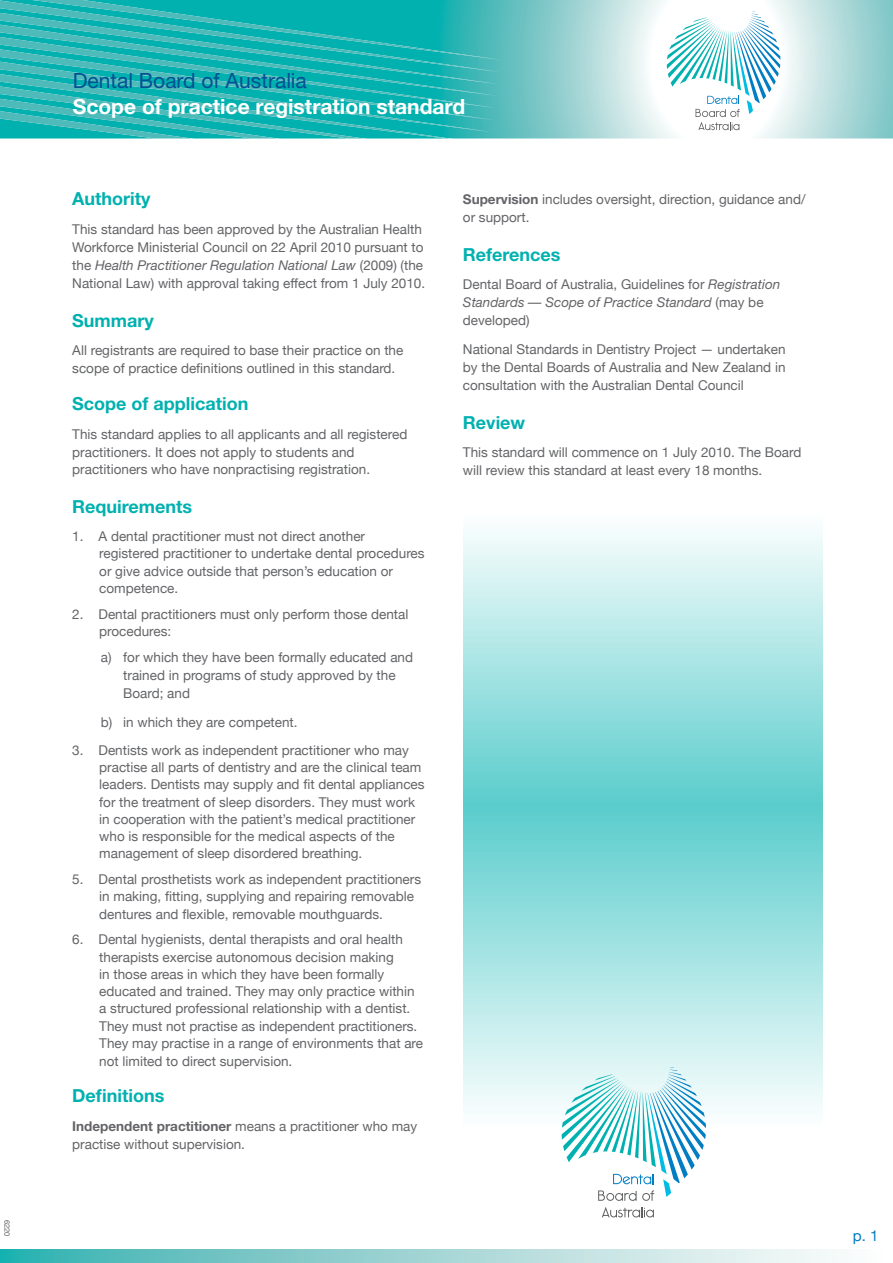
<style>
.page{position:relative;width:893px;height:1263px;background:#fff}
.page>*{position:absolute;margin:0;border:0;box-sizing:border-box;transform-origin:0 0}
.t1{font:700 21px "Helvetica Neue";color:#fff}
.t2{font:21px "Helvetica Neue";color:#005093}
.t3{font:700 18px "Helvetica Neue";color:#00b1b0}
.t4{font:15px "Helvetica Neue";color:#007dc3}
.t5{font:13.5px/18px "Helvetica Neue";color:#636467}
.t6{font:7.5px "Helvetica Neue";color:#636467}
.s1{font-style:italic}
.s2{font-weight:700}
</style>
<div class="page">
<svg style="left:502px;top:0;width:391px;height:138px;background:#b5dddd"></svg>
<svg style="left:0;top:0;width:502px;height:139px;background:#22b6b4"></svg>
<svg style="left:0;top:1249px;width:834px;height:14px;background:#9ad4d4"></svg>
<svg style="left:667px;top:12px;width:113px;height:118px"></svg>
<svg style="left:463px;top:531px;width:359px;height:579px;background:#a4e3e3"></svg>
<svg style="left:562px;top:1067px;width:144px;height:134px"></svg>
<svg style="left:602px;top:1207px;width:52px;height:10px"></svg>
<p class="t6" style="left:12px;top:1220px;width:18px;rotate:90deg">6220</p>
<h1 class="t2" style="left:73px;top:68px;width:236px">Dental Board of Australia</h1>
<h1 class="t1" style="left:73px;top:93px;width:394px">Scope of practice registration standard</h1>
<h2 class="t3" style="left:72px;top:188px;width:80px">Authority</h2>
<p class="t5" style="left:72px;top:220px;width:354px">This standard has been approved by the Australian Health Workforce Ministerial Council on 22 April 2010 pursuant to the <span class="s1">Health Practitioner Regulation National Law</span> (2009) (the National Law) with approval taking effect from 1 July 2010.</p>
<h2 class="t3" style="left:72px;top:309px;width:83px">Summary</h2>
<p class="t5" style="left:72px;top:341px;width:333px">All registrants are required to base their practice on the scope of practice definitions outlined in this standard.</p>
<h2 class="t3" style="left:72px;top:392px;width:178px">Scope of application</h2>
<p class="t5" style="left:72px;top:424px;width:337px">This standard applies to all applicants and all registered practitioners. It does not apply to students and practitioners who have nonpractising registration.</p>
<h2 class="t3" style="left:72px;top:496px;width:121px">Requirements</h2>
<p class="t5" style="left:99px;top:527px;width:327px;line-height:17.2px;text-indent:-27px">1. A dental practitioner must not direct another registered practitioner to undertake dental procedures or give advice outside that person’s education or competence.</p>
<p class="t5" style="left:99px;top:605px;width:311px;line-height:17.2px;text-indent:-27px">2. Dental practitioners must only perform those dental procedures:</p>
<p class="t5" style="left:123px;top:648px;width:291px;text-indent:-23px">a) for which they have been formally educated and trained in programs of study approved by the<br>Board; and</p>
<p class="t5" style="left:101px;top:713px;width:198px">b) in which they are competent.</p>
<p class="t5" style="left:99px;top:741px;width:327px;line-height:17.2px;text-indent:-27px">3. Dentists work as independent practitioner who may practise all parts of dentistry and are the clinical team leaders. Dentists may supply and fit dental appliances for the treatment of sleep disorders. They must work in cooperation with the patient’s medical practitioner who is responsible for the medical aspects of the management of sleep disordered breathing.</p>
<p class="t5" style="left:99px;top:870px;width:323px;line-height:17.2px;text-indent:-27px">5. Dental prosthetists work as independent practitioners in making, fitting, supplying and repairing removable dentures and flexible, removable mouthguards.</p>
<p class="t5" style="left:99px;top:931px;width:325px;line-height:17.4px;text-indent:-27px">6. Dental hygienists, dental therapists and oral health therapists exercise autonomous decision making<br>in those areas in which they have been formally educated and trained. They may only practice within a structured professional relationship with a dentist.<br>They must not practise as independent practitioners.<br>They may practise in a range of environments that are not limited to direct supervision.</p>
<h2 class="t3" style="left:72px;top:1085px;width:94px">Definitions</h2>
<p class="t5" style="left:72px;top:1117px;width:347px"><span class="s2">Independent practitioner</span> means a practitioner who may practise without supervision.</p>
<p class="t5" style="left:463px;top:190px;width:344px"><span class="s2">Supervision</span> includes oversight, direction, guidance and/ or support.</p>
<h2 class="t3" style="left:463px;top:243px;width:99px">References</h2>
<p class="t5" style="left:463px;top:275px;width:319px">Dental Board of Australia, Guidelines for <span class="s1">Registration<br>Standards — Scope of Practice Standard</span> (may be developed)</p>
<p class="t5" style="left:463px;top:340px;width:324px;text-align:justify">National Standards in Dentistry Project — undertaken by the Dental Boards of Australia and New Zealand in consultation with the Australian Dental Council</p>
<h2 class="t3" style="left:463px;top:411px;width:64px">Review</h2>
<p class="t5" style="left:463px;top:443px;width:340px">This standard will commence on 1 July 2010. The Board will review this standard at least every 18 months.</p>
<p class="t4" style="left:853px;top:1227px;width:27px">p. 1</p>
</div>
